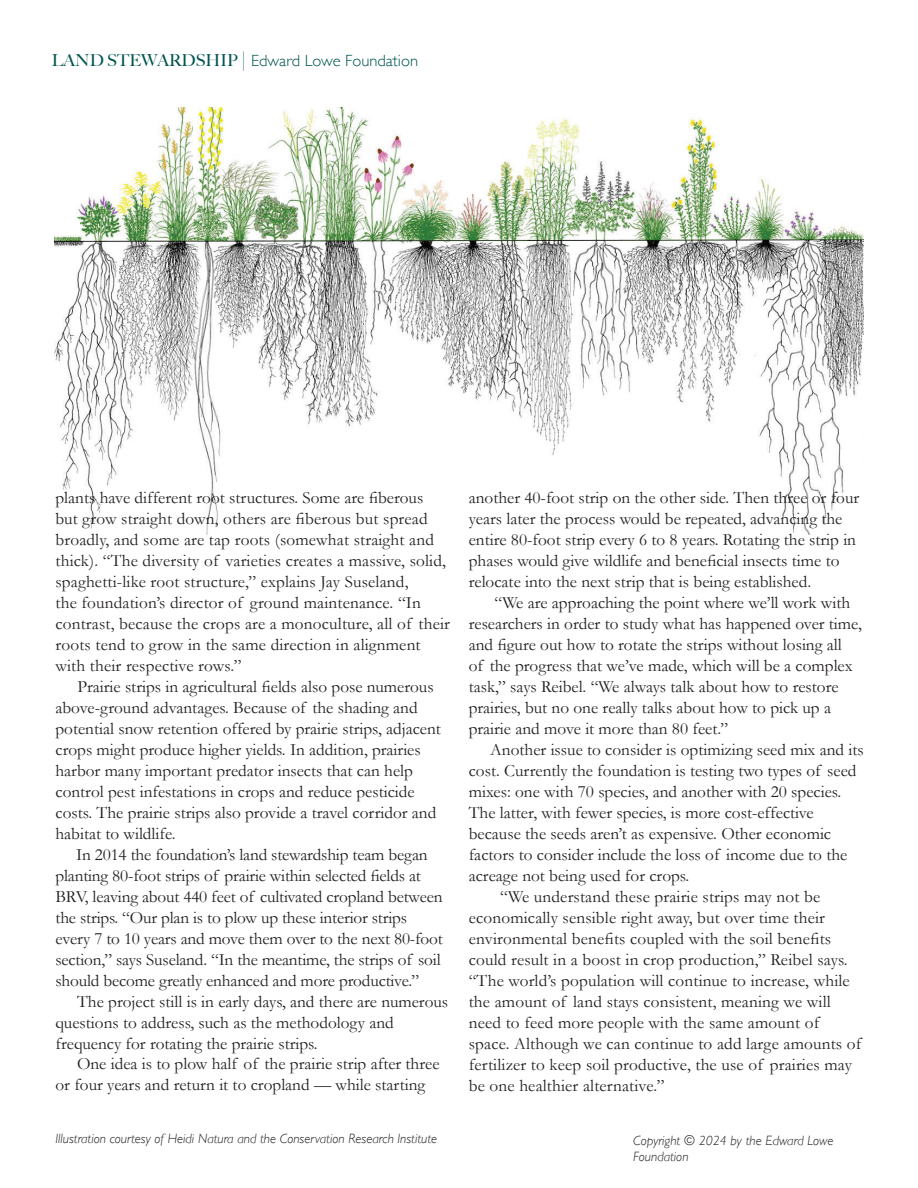
<style>
.page{position:relative;width:918px;height:1188px;background:#fff}
.page>*{position:absolute;margin:0;border:0;box-sizing:border-box;transform-origin:0 0}
.t1{font:17.25px/21px "Garamond";color:#231f20}
.t2{font:300 16.2px "Gill Sans";color:#005550}
.t3{font:italic 300 13.5px/16.2px "Gill Sans";color:#231f20}
.s1{font-family:"Big Caslon";font-weight:500;font-size:16.5px}
.s2{font-family:"Didot";font-weight:400;font-size:19.5px}
</style>
<div class="page">
<img style="left:54px;top:108px;width:810px;height:427px">
<p class="t2" style="left:52px;top:48px;width:368px"><span class="s1">LAND STEWARDSHIP</span> <span class="s2">|</span> Edward Lowe Foundation</p>
<p class="t1" style="left:56px;top:487px;width:396px">plants have different root structures. Some are fiberous but grow straight down, others are fiberous but spread broadly, and some are tap roots (somewhat straight and thick). “The diversity of varieties creates a massive, solid, spaghetti-like root structure,” explains Jay Suseland,<br>the foundation’s director of ground maintenance. “In contrast, because the crops are a monoculture, all of their roots tend to grow in the same direction in alignment with their respective rows.”</p>
<p class="t1" style="left:56px;top:676px;width:387px;text-indent:22px">Prairie strips in agricultural fields also pose numerous above-ground advantages. Because of the shading and potential snow retention offered by prairie strips, adjacent crops might produce higher yields. In addition, prairies harbor many important predator insects that can help control pest infestations in crops and reduce pesticide costs. The prairie strips also provide a travel corridor and habitat to wildlife.</p>
<p class="t1" style="left:56px;top:843px;width:389px;text-indent:21px">In 2014 the foundation’s land stewardship team began planting 80-foot strips of prairie within selected fields at BRV, leaving about 440 feet of cultivated cropland between the strips. “Our plan is to plow up these interior strips every 7 to 10 years and move them over to the next 80-foot section,” says Suseland. “In the meantime, the strips of soil should become greatly enhanced and more productive.”</p>
<p class="t1" style="left:56px;top:990px;width:394px;text-indent:22px">The project still is in early days, and there are numerous questions to address, such as the methodology and frequency for rotating the prairie strips.</p>
<p class="t1" style="left:56px;top:1053px;width:386px;text-indent:22px">One idea is to plow half of the prairie strip after three or four years and return it to cropland — while starting</p>
<p class="t3" style="left:56px;top:1131px;width:383px">Illustration courtesy of Heidi Natura and the Conservation Research Institute</p>
<p class="t1" style="left:469px;top:487px;width:392px">another 40-foot strip on the other side. Then three or four years later the process would be repeated, advancing the entire 80-foot strip every 6 to 8 years. Rotating the strip in phases would give wildlife and beneficial insects time to relocate into the next strip that is being established.</p>
<p class="t1" style="left:469px;top:592px;width:395px;text-indent:26px">“We are approaching the point where we’ll work with researchers in order to study what has happened over time, and figure out how to rotate the strips without losing all<br>of the progress that we’ve made, which will be a complex task,” says Reibel. “We always talk about how to restore prairies, but no one really talks about how to pick up a prairie and move it more than 80 feet.”</p>
<p class="t1" style="left:469px;top:739px;width:397px;text-indent:22px">Another issue to consider is optimizing seed mix and its cost. Currently the foundation is testing two types of seed mixes: one with 70 species, and another with 20 species.<br>The latter, with fewer species, is more cost-effective because the seeds aren’t as expensive. Other economic factors to consider include the loss of income due to the acreage not being used for crops.</p>
<p class="t1" style="left:469px;top:886px;width:394px;text-indent:31px">“We understand these prairie strips may not be economically sensible right away, but over time their environmental benefits coupled with the soil benefits could result in a boost in crop production,” Reibel says. “The world’s population will continue to increase, while the amount of land stays consistent, meaning we will need to feed more people with the same amount of space. Although we can continue to add large amounts of fertilizer to keep soil productive, the use of prairies may be one healthier alternative.”</p>
<p class="t3" style="left:633px;top:1132px;width:202px">Copyright © 2024 by the Edward Lowe<br>Foundation</p>
</div>
